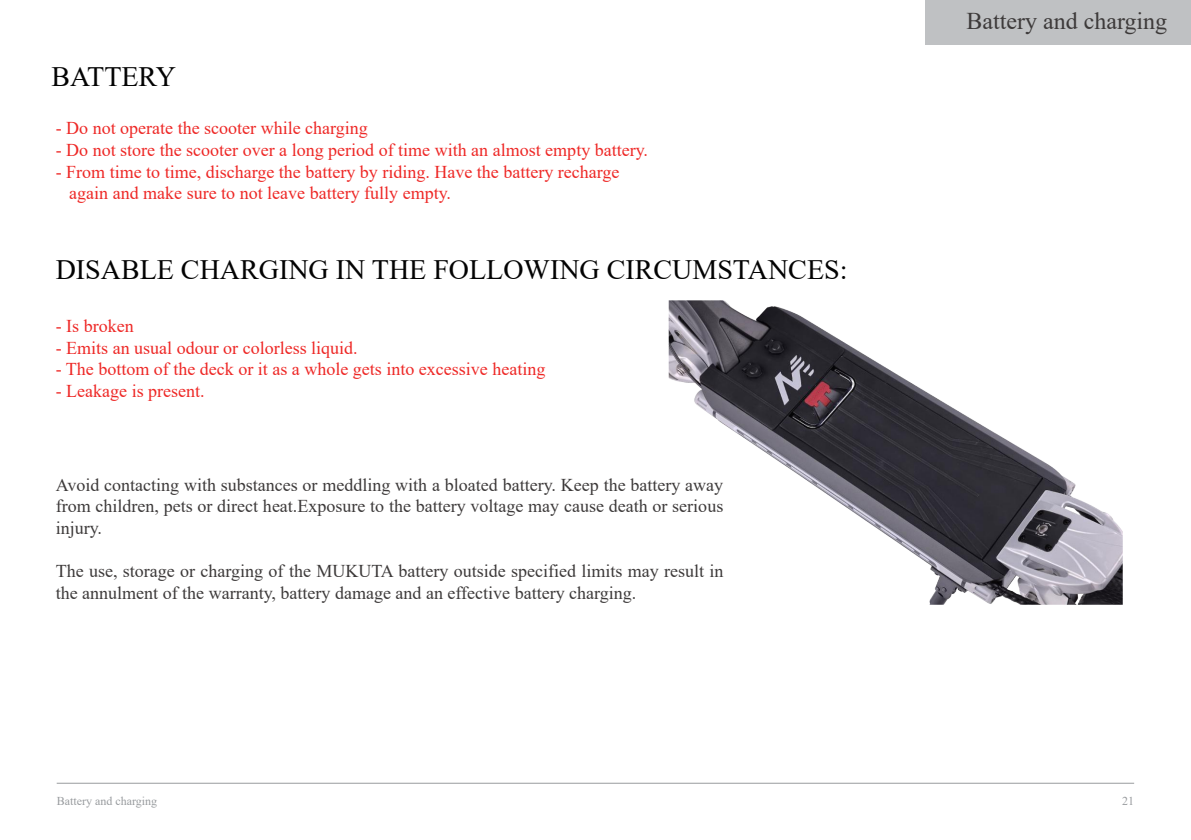
<style>
.page{position:relative;width:1191px;height:840px;background:#fff}
.page>*{position:absolute;margin:0;border:0;box-sizing:border-box;transform-origin:0 0}
.t1{font:28px "Times New Roman";color:#030303}
.t2{font:24px "Times New Roman";color:#3d3a3a}
.t3{font:18px/21.6px "Times New Roman";color:#ee2826}
.t4{font:18px/21.6px "Times New Roman";color:#3d3a3a;text-align:justify}
.t5{font:12px "Times New Roman";color:#989b9e}
</style>
<div class="page">
<hr style="left:57px;top:782px;width:1077px;height:1px;background:#989b9e">
<div style="left:925px;top:0;width:266px;height:44px;background:#bfc1c3"></div>
<img style="left:668px;top:300px;width:454px;height:304px">
<h1 class="t1" style="left:51px;top:56px;width:126px">BATTERY</h1>
<p class="t3" style="left:56px;top:117px;width:314px">- Do not operate the scooter while charging</p>
<p class="t3" style="left:56px;top:139px;width:594px">- Do not store the scooter over a long period of time with an almost empty battery.</p>
<p class="t3" style="left:69px;top:160px;width:552px;text-indent:-13px">- From time to time, discharge the battery by riding. Have the battery recharge again and make sure to not leave battery fully empty.</p>
<h1 class="t1" style="left:56px;top:250px;width:793px">DISABLE CHARGING IN THE FOLLOWING CIRCUMSTANCES:</h1>
<p class="t3" style="left:56px;top:314px;width:79px">- Is broken</p>
<p class="t3" style="left:56px;top:336px;width:303px">- Emits an usual odour or colorless liquid.</p>
<p class="t3" style="left:56px;top:358px;width:491px">- The bottom of the deck or it as a whole gets into excessive heating</p>
<p class="t3" style="left:56px;top:379px;width:150px">- Leakage is present.</p>
<p class="t4" style="left:56px;top:473px;width:669px">Avoid contacting with substances or meddling with a bloated battery. Keep the battery away from children, pets or direct heat.Exposure to the battery voltage may cause death or serious injury.</p>
<p class="t4" style="left:56px;top:559px;width:669px">The use, storage or charging of the MUKUTA battery outside specified limits may result in the annulment of the warranty, battery damage and an effective battery charging.</p>
<h2 class="t2" style="left:966px;top:4px;width:202px">Battery and charging</h2>
<p class="t5" style="left:57px;top:791px;width:102px">Battery and charging</p>
<p class="t5" style="left:1122px;top:791px;width:13px">21</p>
</div>
